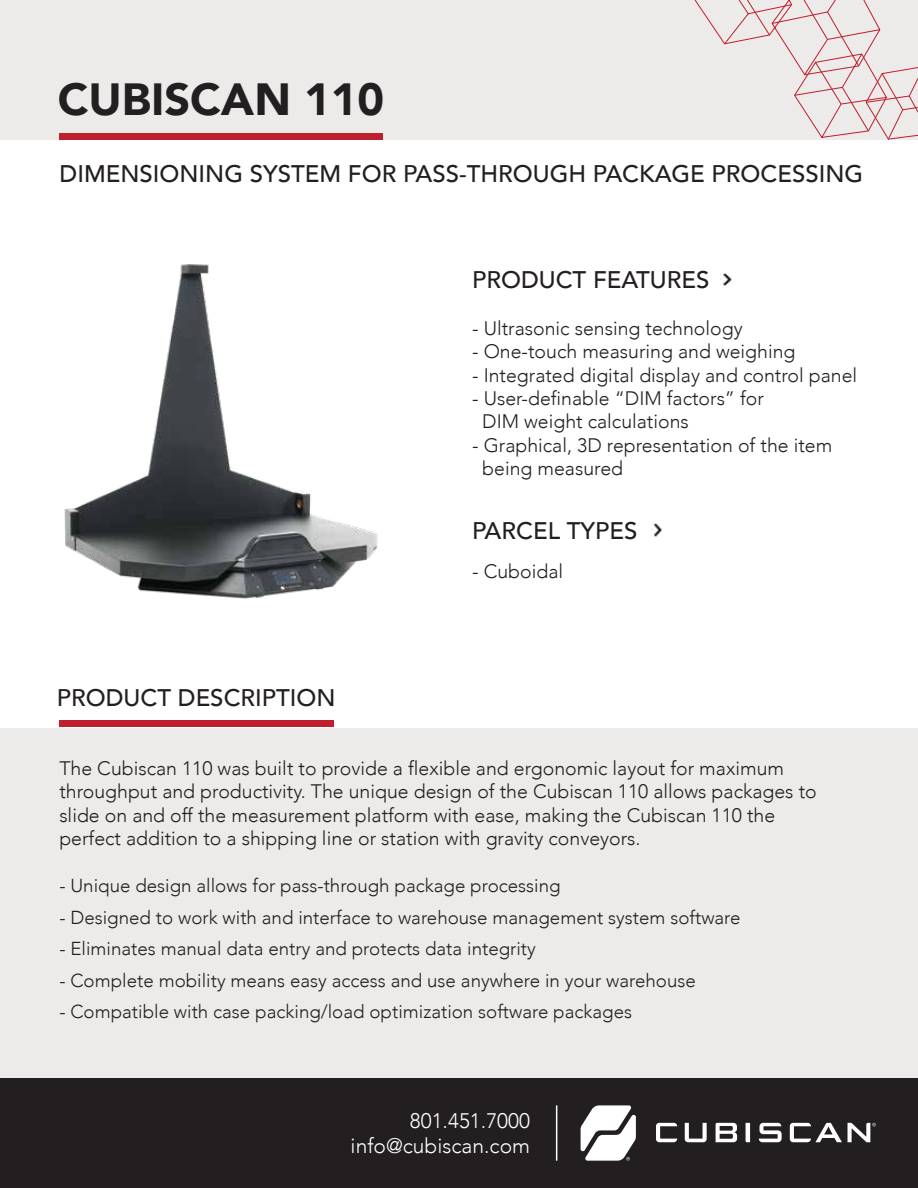
<style>
.page{position:relative;width:918px;height:1188px;background:#edeaea}
.page>*{position:absolute;margin:0;border:0;box-sizing:border-box;transform-origin:0 0}
.t1{font:900 45px "Avenir";color:#231f20}
.t2{font:500 24px "Avenir";color:#231f20}
.t3{font:300 21px/25.2px "Avenir";color:#fff;text-align:right}
.t4{font:300 19.5px/23.4px "Avenir";color:#231f20}
.t5{font:300 18.75px "Avenir";color:#231f20}
</style>
<div class="page">
<div style="left:59px;top:133px;width:324px;height:7px;background:#be1e2d"></div>
<div style="left:0;top:140px;width:918px;height:587px;background:#fff"></div>
<svg style="left:721px;top:273px;width:11px;height:13px"></svg>
<div style="left:59px;top:721px;width:274px;height:6px;background:#be1e2d"></div>
<svg style="left:651px;top:524px;width:11px;height:12px"></svg>
<div style="left:0;top:1078px;width:918px;height:110px;background:#231f20"></div>
<svg style="left:685px;top:1123px;width:22px;height:19px"></svg>
<svg style="left:746px;top:1123px;width:4px;height:19px"></svg>
<svg style="left:656px;top:1123px;width:21px;height:19px"></svg>
<svg style="left:790px;top:1123px;width:52px;height:19px"></svg>
<svg style="left:759px;top:1123px;width:23px;height:19px"></svg>
<svg style="left:716px;top:1123px;width:21px;height:19px"></svg>
<svg style="left:848px;top:1123px;width:28px;height:19px"></svg>
<svg style="left:581px;top:1105px;width:55px;height:56px"></svg>
<hr style="left:556px;top:1105px;width:1px;height:56px;background:#fff">
<svg style="left:695px;top:0;width:223px;height:140px"></svg>
<img style="left:64px;top:264px;width:314px;height:335px">
<h1 class="t1" style="left:58px;top:61px;width:328px">CUBISCAN 110</h1>
<p class="t2" style="left:60px;top:153px;width:805px">DIMENSIONING SYSTEM FOR PASS-THROUGH PACKAGE PROCESSING</p>
<p class="t2" style="left:472px;top:259px;width:239px">PRODUCT FEATURES</p>
<p class="t4" style="left:472px;top:316px;width:272px">- Ultrasonic sensing technology</p>
<p class="t4" style="left:472px;top:340px;width:325px">- One-touch measuring and weighing</p>
<p class="t4" style="left:472px;top:363px;width:387px">- Integrated digital display and control panel</p>
<p class="t4" style="left:482px;top:387px;width:283px;text-indent:-10px">- User-definable “DIM factors” for<br>DIM weight calculations</p>
<p class="t4" style="left:482px;top:433px;width:352px;text-indent:-10px">- Graphical, 3D representation of the item being measured</p>
<p class="t2" style="left:57px;top:677px;width:280px">PRODUCT DESCRIPTION</p>
<p class="t2" style="left:472px;top:509px;width:167px">PARCEL TYPES</p>
<p class="t4" style="left:472px;top:560px;width:93px">- Cuboidal</p>
<p class="t4" style="left:59px;top:756px;width:759px">The Cubiscan 110 was built to provide a flexible and ergonomic layout for maximum throughput and productivity. The unique design of the Cubiscan 110 allows packages to slide on and off the measurement platform with ease, making the Cubiscan 110 the perfect addition to a shipping line or station with gravity conveyors.</p>
<p class="t5" style="left:59px;top:875px;width:503px">- Unique design allows for pass-through package processing</p>
<p class="t5" style="left:59px;top:906px;width:683px">- Designed to work with and interface to warehouse management system software</p>
<p class="t5" style="left:59px;top:938px;width:478px">- Eliminates manual data entry and protects data integrity</p>
<p class="t5" style="left:59px;top:969px;width:638px">- Complete mobility means easy access and use anywhere in your warehouse</p>
<p class="t5" style="left:59px;top:1001px;width:574px">- Compatible with case packing/load optimization software packages</p>
<p class="t3" style="left:351px;top:1108px;width:181px">801.451.7000 info@cubiscan.com</p>
</div>
